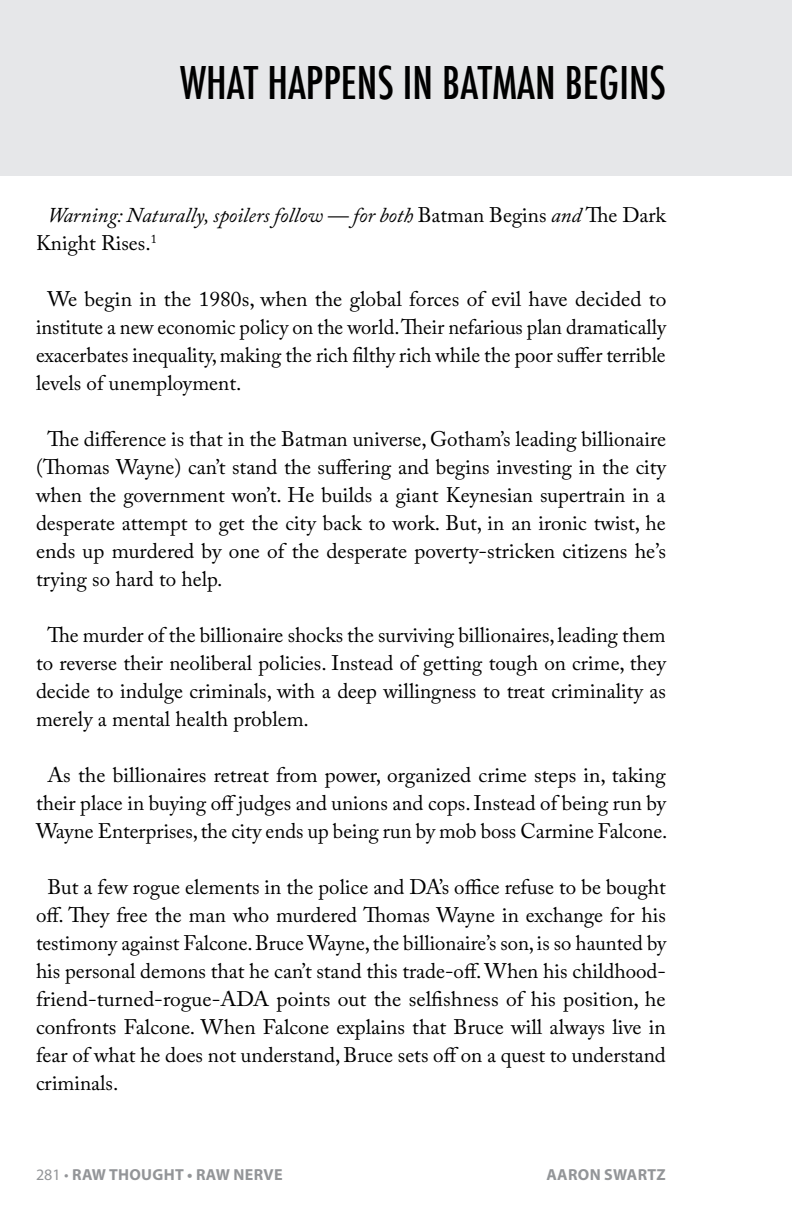
<style>
.page{position:relative;width:792px;height:1224px;background:#fff}
.page>*{position:absolute;margin:0;border:0;box-sizing:border-box;transform-origin:0 0}
.Chapter{font:500 condensed 44px "Futura";color:#000}
.body{font:21px/28px "Adobe Caslon Pro";color:#000;text-align:justify}
.body-2{font:italic 21px/28px "Adobe Caslon Pro";color:#000}
.t1{font:700 16px "Myriad Pro";letter-spacing:.02em;color:#939598}
.s1{font-style:normal}
.s2{font-weight:400}
</style>
<div class="page">
<div style="left:0;top:0;width:792px;height:176px;background:#e6e7e9"></div>
<p class="Chapter" style="left:180px;top:54px;width:487px">WHAT HAPPENS IN BATMAN BEGINS</p>
<p class="body-2" style="left:36px;top:201px;width:632px;text-indent:11px">Warning: Naturally, spoilers follow — for both <span class="s1">Batman Begins</span> and <span class="s1">The Dark<br>Knight Rises.</span><sup>1</sup></p>
<p class="body" style="left:36px;top:285px;width:632px;text-indent:11px">We begin in the 1980s, when the global forces of evil have decided to institute a new economic policy on the world. Their nefarious plan dramatically exacerbates inequality, making the rich filthy rich while the poor suffer terrible levels of unemployment.</p>
<p class="body" style="left:36px;top:425px;width:632px;text-indent:11px">The difference is that in the Batman universe, Gotham’s leading billionaire (Thomas Wayne) can’t stand the suffering and begins investing in the city when the government won’t. He builds a giant Keynesian supertrain in a desperate attempt to get the city back to work. But, in an ironic twist, he ends up murdered by one of the desperate poverty-stricken citizens he’s trying so hard to help.</p>
<p class="body" style="left:36px;top:621px;width:632px;text-indent:11px">The murder of the billionaire shocks the surviving billionaires, leading them to reverse their neoliberal policies. Instead of getting tough on crime, they decide to indulge criminals, with a deep willingness to treat criminality as merely a mental health problem.</p>
<p class="body" style="left:36px;top:761px;width:633px;text-align:center">As the billionaires retreat from power, organized crime steps in, taking their place in buying off judges and unions and cops. Instead of being run by<br>Wayne Enterprises, the city ends up being run by mob boss Carmine Falcone.</p>
<p class="body" style="left:36px;top:873px;width:632px;text-indent:11px">But a few rogue elements in the police and DA’s office refuse to be bought off. They free the man who murdered Thomas Wayne in exchange for his testimony against Falcone. Bruce Wayne, the billionaire’s son, is so haunted by his personal demons that he can’t stand this trade-off. When his childhood&shy;friend-turned-rogue-ADA points out the selfishness of his position, he confronts Falcone. When Falcone explains that Bruce will always live in fear of what he does not understand, Bruce sets off on a quest to understand criminals.</p>
<p class="t1" style="left:36px;top:1164px;width:248px"><span class="s2">281 •</span> RAW THOUGHT • RAW NERVE</p>
<p class="t1" style="left:547px;top:1164px;width:121px">AARON SWARTZ</p>
</div>
